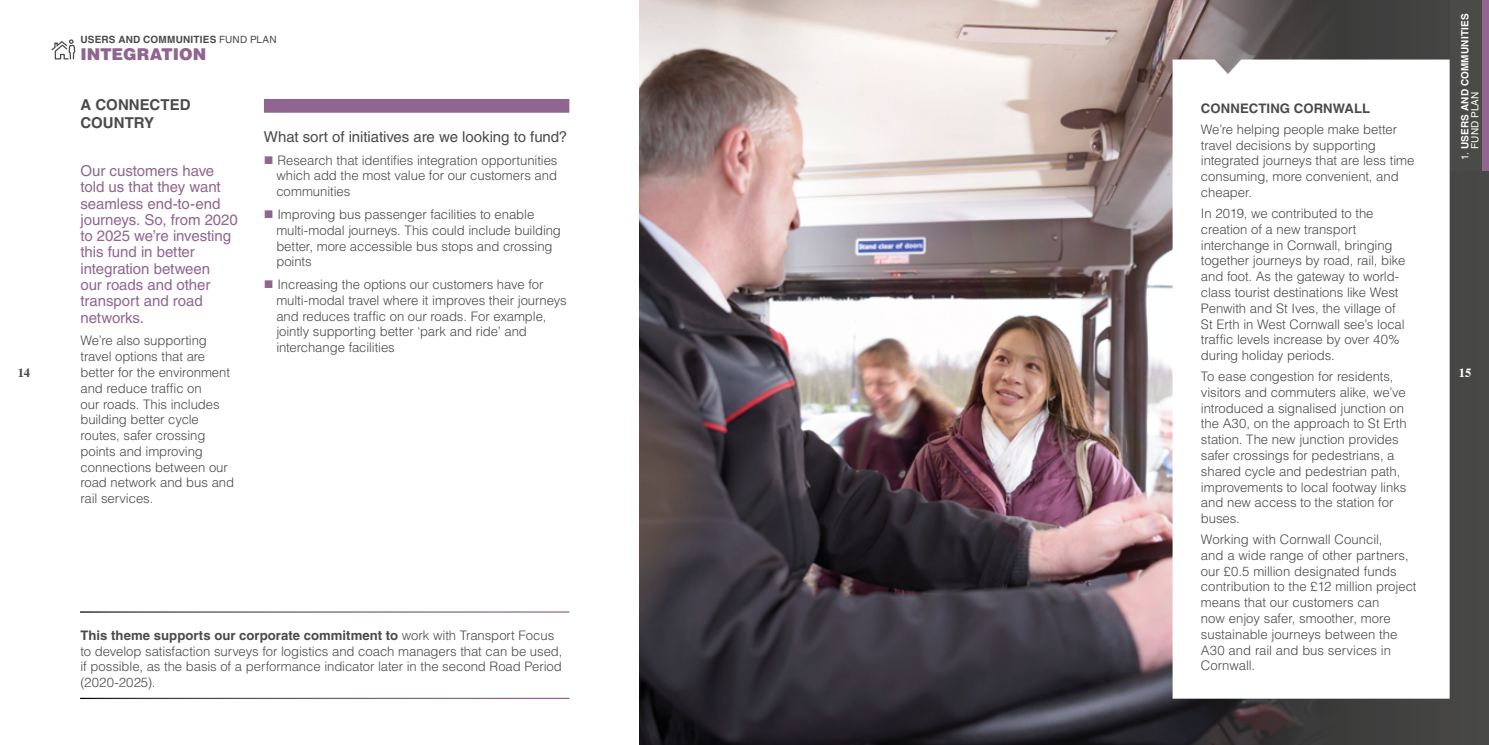
<style>
.page{position:relative;width:1489px;height:745px;background:#fff}
.page>*{position:absolute;margin:0;border:0;box-sizing:border-box;transform-origin:0 0}
.t1{font:900 16.25px "Helvetica LT Std";letter-spacing:-.005em;color:#906590}
.t2{font:15px/16.2px "Helvetica LT Std";letter-spacing:-.005em;color:#906590}
.t3{font:15px "Helvetica LT Std";letter-spacing:-.005em;color:#4a4a49}
.t4{font:700 15px/18px "Helvetica LT Std";color:#4a4a49}
.t5{font:300 13.12px/15.8px "Helvetica LT Std";letter-spacing:-.005em;color:#4a4a49}
.t6{font:700 13.12px "Helvetica LT Std";letter-spacing:.01em;color:#4a4a49}
.t7{font:700 12.5px "Dutch 801 BT";color:#4a4a49}
.t8{font:700 12.5px "Dutch 801 BT";color:#fff}
.t9{font:700 10px/10px "Helvetica LT Std";letter-spacing:.02em;color:#fff}
.t10{font:700 10px "Helvetica LT Std";letter-spacing:.02em;color:#4a4a49}
.s1{font-weight:400}
.s2{font-weight:700}
</style>
<div class="page">
<div style="left:1042px;top:0;width:446px;height:744px;background:#474746"></div>
<img style="left:639px;top:0;width:765px;height:744px">
<div style="left:1172px;top:59px;width:277px;height:639px;background:#fff"></div>
<div style="left:264px;top:99px;width:305px;height:14px;background:#906590"></div>
<svg style="left:51px;top:39px;width:25px;height:21px"></svg>
<div style="left:1482px;top:0;width:6px;height:170px;background:#906590"></div>
<p class="t7" style="left:18px;top:365px;width:14px">14</p>
<p class="t10" style="left:80px;top:33px;width:198px">USERS AND COMMUNITIES <span class="s1">FUND PLAN</span></p>
<p class="t1" style="left:80px;top:43px;width:127px">INTEGRATION</p>
<p class="t4" style="left:80px;top:95px;width:111px">A CONNECTED<br>COUNTRY</p>
<p class="t2" style="left:80px;top:163px;width:159px">Our customers have told us that they want seamless end-to-end journeys. So, from 2020 to 2025 we’re investing this fund in better integration between<br>our roads and other transport and road networks.</p>
<p class="t5" style="left:80px;top:332px;width:155px">We’re also supporting travel options that are better for the environment and reduce traffic on<br>our roads. This includes building better cycle routes, safer crossing points and improving connections between our road network and bus and rail services.</p>
<p class="t3" style="left:264px;top:128px;width:305px">What sort of initiatives are we looking to fund?</p>
<p class="t5" style="left:276px;top:152px;width:283px;text-align:justify">Research that identifies integration opportunities which add the most value for our customers and communities</p>
<p class="t5" style="left:276px;top:206px;width:286px">Improving bus passenger facilities to enable multi-modal journeys. This could include building better, more accessible bus stops and crossing points</p>
<p class="t5" style="left:276px;top:276px;width:292px">Increasing the options our customers have for multi-modal travel where it improves their journeys and reduces traffic on our roads. For example, jointly supporting better ‘park and ride’ and interchange facilities</p>
<p class="t5" style="left:80px;top:626px;width:483px"><span class="s2">This theme supports our corporate commitment to</span> work with Transport Focus to develop satisfaction surveys for logistics and coach managers that can be used, if possible, as the basis of a performance indicator later in the second Road Period (2020-2025).</p>
<p class="t6" style="left:1200px;top:100px;width:171px">CONNECTING CORNWALL</p>
<p class="t5" style="left:1200px;top:121px;width:215px">We’re helping people make better travel decisions by supporting integrated journeys that are less time consuming, more convenient, and cheaper.</p>
<p class="t5" style="left:1200px;top:205px;width:206px">In 2019, we contributed to the creation of a new transport interchange in Cornwall, bringing together journeys by road, rail, bike and foot. As the gateway to world&shy;class tourist destinations like West Penwith and St Ives, the village of St Erth in West Cornwall see’s local traffic levels increase by over 40% during holiday periods.</p>
<p class="t5" style="left:1200px;top:368px;width:207px">To ease congestion for residents, visitors and commuters alike, we’ve introduced a signalised junction on the A30, on the approach to St Erth station. The new junction provides safer crossings for pedestrians, a shared cycle and pedestrian path, improvements to local footway links and new access to the station for buses.</p>
<p class="t5" style="left:1200px;top:531px;width:217px">Working with Cornwall Council,<br>and a wide range of other partners, our £0.5 million designated funds contribution to the £12 million project means that our customers can<br>now enjoy safer, smoother, more sustainable journeys between the<br>A30 and rail and bus services in<br>Cornwall.</p>
<p class="t9" style="left:1459px;top:149px;width:137px;text-indent:-11px;rotate:-90deg"><span class="s1">1.</span> USERS AND COMMUNITIES<br><span class="s1">FUND PLAN</span></p>
<p class="t8" style="left:1458px;top:365px;width:14px">15</p>
</div>
